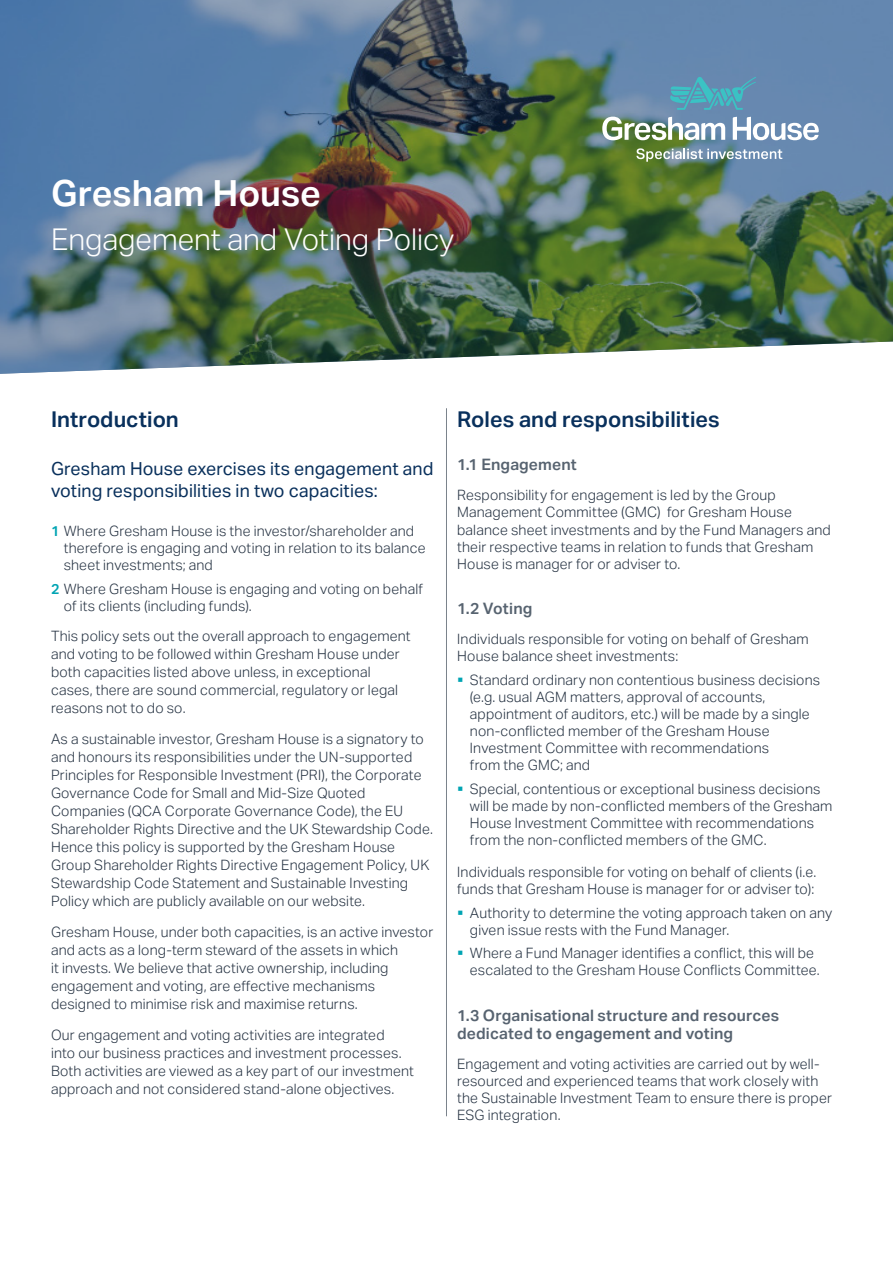
<style>
.page{position:relative;width:893px;height:1263px;background:#fff}
.page>*{position:absolute;margin:0;border:0;box-sizing:border-box;transform-origin:0 0}
.Title_-_24_28pt{font:600 36px "Aktiv Grotesk";color:#fff}
.Subtitle_-_20_24pt{font:300 30px "Aktiv Grotesk";letter-spacing:-.005em;color:#fff}
.Subheading_L1_-_14_5_18pt{font:600 21.75px "Aktiv Grotesk";letter-spacing:.005em;color:#09305c}
.Standfirst_-_12_15pt{font:18px/22.5px "Aktiv Grotesk";letter-spacing:.005em;color:#09305c}
.Subheading_L3_-_10_5_12pt{font:600 15.75px/18px "Aktiv Grotesk";letter-spacing:.01em;color:#576370}
.Body_Text_Bullets_Intro{font:300 14.25px/18px "Aktiv Grotesk";letter-spacing:.01em;color:#233040}
.Body_Text_-_9_5_Apt{font:300 14.25px/17.1px "Aktiv Grotesk";letter-spacing:.01em;color:#233040}
.s1{font-weight:600;color:#00a4b3}
</style>
<div class="page">
<img style="left:0;top:0;width:893px;height:374px">
<svg style="left:602px;top:117px;width:123px;height:23px"></svg>
<svg style="left:733px;top:117px;width:86px;height:23px"></svg>
<svg style="left:670px;top:77px;width:86px;height:33px;background:#579bb6"></svg>
<svg style="left:636px;top:148px;width:146px;height:14px;background:#8ea6a8"></svg>
<hr style="left:446px;top:408px;width:1px;height:708px;background:#7b838c">
<p class="Title_-_24_28pt" style="left:51px;top:172px;width:272px">Gresham House</p>
<p class="Subtitle_-_20_24pt" style="left:51px;top:222px;width:405px">Engagement and Voting Policy</p>
<p class="Subheading_L1_-_14_5_18pt" style="left:51px;top:407px;width:129px">Introduction</p>
<p class="Standfirst_-_12_15pt" style="left:51px;top:457px;width:384px">Gresham House exercises its engagement and voting responsibilities in two capacities:</p>
<p class="Body_Text_Bullets_Intro" style="left:64px;top:522px;width:363px;line-height:17.1px;text-indent:-13px"><span class="s1">1</span> Where Gresham House is the investor/shareholder and therefore is engaging and voting in relation to its balance sheet investments; and</p>
<p class="Body_Text_Bullets_Intro" style="left:64px;top:580px;width:361px;line-height:17.1px;text-indent:-13px"><span class="s1">2</span> Where Gresham House is engaging and voting on behalf of its clients (including funds).</p>
<p class="Body_Text_Bullets_Intro" style="left:51px;top:627px;width:361px">This policy sets out the overall approach to engagement and voting to be followed within Gresham House under both capacities listed above unless, in exceptional cases, there are sound commercial, regulatory or legal reasons not to do so.</p>
<p class="Body_Text_Bullets_Intro" style="left:51px;top:730px;width:383px">As a sustainable investor, Gresham House is a signatory to and honours its responsibilities under the UN-supported Principles for Responsible Investment (PRI), the Corporate Governance Code for Small and Mid-Size Quoted Companies (QCA Corporate Governance Code), the EU Shareholder Rights Directive and the UK Stewardship Code.<br>Hence this policy is supported by the Gresham House Group Shareholder Rights Directive Engagement Policy, UK Stewardship Code Statement and Sustainable Investing Policy which are publicly available on our website.</p>
<p class="Body_Text_Bullets_Intro" style="left:51px;top:923px;width:384px">Gresham House, under both capacities, is an active investor and acts as a long-term steward of the assets in which<br>it invests. We believe that active ownership, including engagement and voting, are effective mechanisms designed to minimise risk and maximise returns.</p>
<p class="Body_Text_Bullets_Intro" style="left:51px;top:1026px;width:364px">Our engagement and voting activities are integrated<br>into our business practices and investment processes.<br>Both activities are viewed as a key part of our investment approach and not considered stand-alone objectives.</p>
<p class="Subheading_L1_-_14_5_18pt" style="left:457px;top:407px;width:264px">Roles and responsibilities</p>
<p class="Subheading_L3_-_10_5_12pt" style="left:457px;top:456px;width:121px">1.1 Engagement</p>
<p class="Body_Text_-_9_5_Apt" style="left:457px;top:487px;width:375px">Responsibility for engagement is led by the Group Management Committee (GMC) for Gresham House balance sheet investments and by the Fund Managers and their respective teams in relation to funds that Gresham House is manager for or adviser to.</p>
<p class="Subheading_L3_-_10_5_12pt" style="left:457px;top:600px;width:77px">1.2 Voting</p>
<p class="Body_Text_Bullets_Intro" style="left:457px;top:631px;width:353px;line-height:17.1px">Individuals responsible for voting on behalf of Gresham<br>House balance sheet investments:</p>
<p class="Body_Text_Bullets_Intro" style="left:470px;top:671px;width:352px;line-height:17.1px">Standard ordinary non contentious business decisions (e.g. usual AGM matters, approval of accounts, appointment of auditors, etc.) will be made by a single non-conflicted member of the Gresham House Investment Committee with recommendations<br>from the GMC; and</p>
<p class="Body_Text_Bullets_Intro" style="left:470px;top:780px;width:364px;line-height:17.1px">Special, contentious or exceptional business decisions will be made by non-conflicted members of the Gresham House Investment Committee with recommendations from the non-conflicted members of the GMC.</p>
<p class="Body_Text_Bullets_Intro" style="left:457px;top:864px;width:361px;line-height:17.1px">Individuals responsible for voting on behalf of clients (i.e. funds that Gresham House is manager for or adviser to):</p>
<p class="Body_Text_Bullets_Intro" style="left:470px;top:904px;width:364px;line-height:17.1px">Authority to determine the voting approach taken on any given issue rests with the Fund Manager.</p>
<p class="Body_Text_Bullets_Intro" style="left:470px;top:945px;width:351px;line-height:17.1px">Where a Fund Manager identifies a conflict, this will be escalated to the Gresham House Conflicts Committee.</p>
<p class="Subheading_L3_-_10_5_12pt" style="left:457px;top:1006px;width:323px">1.3 Organisational structure and resources dedicated to engagement and voting</p>
<p class="Body_Text_Bullets_Intro" style="left:457px;top:1055px;width:376px;line-height:17.1px">Engagement and voting activities are carried out by well&shy;resourced and experienced teams that work closely with the Sustainable Investment Team to ensure there is proper ESG integration.</p>
</div>
